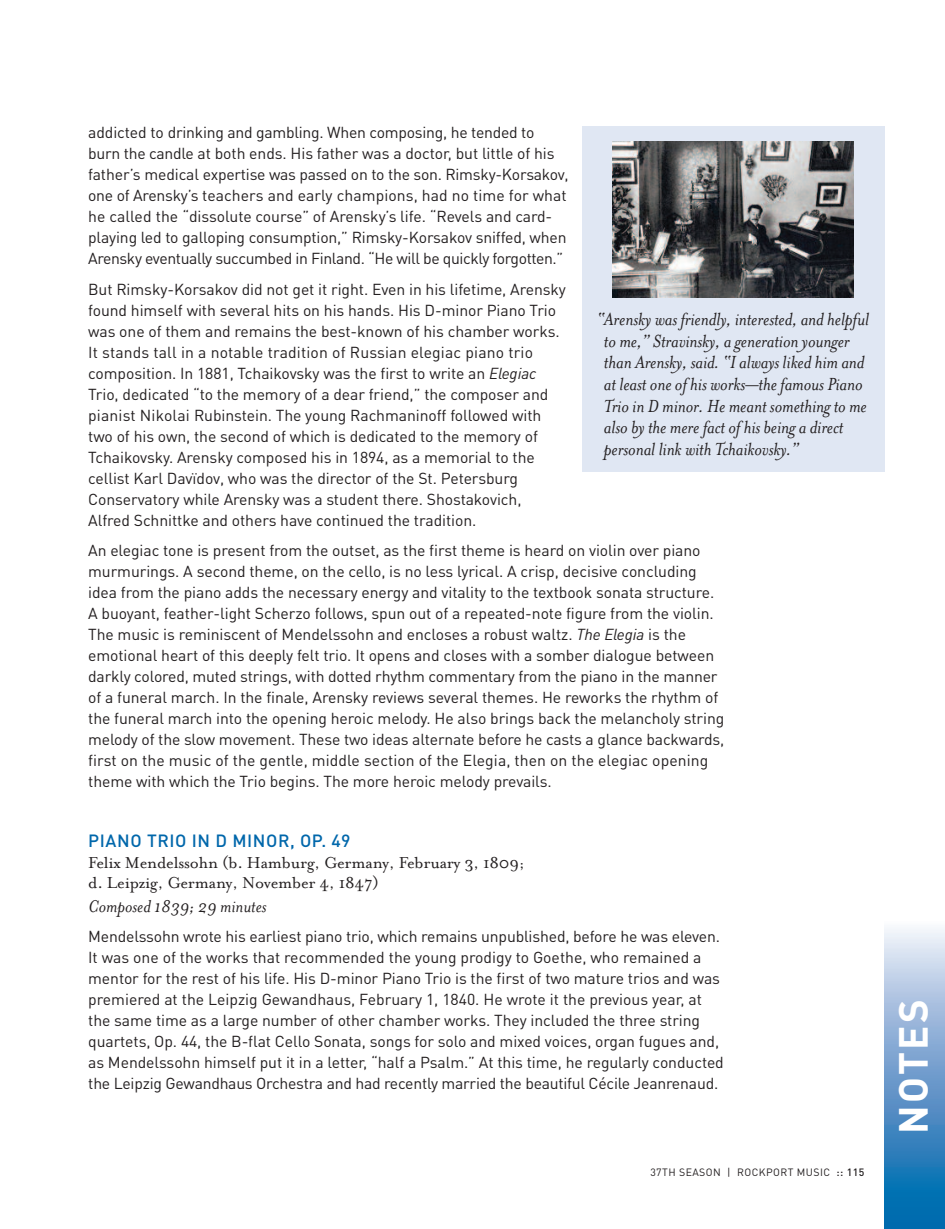
<style>
.page{position:relative;width:945px;height:1229px;background:#fff}
.page>*{position:absolute;margin:0;border:0;box-sizing:border-box;transform-origin:0 0}
.t1{font:700 40.25px "DINOT";letter-spacing:.06em;color:#fff}
.t2{font:italic 20.12px/21.5px "Mrs Eaves";letter-spacing:-.005em;color:#231f20}
.t3{font:italic 19.6px "Mrs Eaves";color:#231f20}
.t4{font:18.2px/20.1px "Mrs Eaves Roman";letter-spacing:-.01em;color:#231f20}
.t5{font:500 17.5px "DINOT";letter-spacing:.035em;color:#0067ab}
.t6{font:15.75px/21px "DINOT";letter-spacing:-.005em;color:#231f20}
.t7{font:10.5px "DINOT";letter-spacing:.04em;color:#231f20}
.s1{font-style:italic}
.s2{font-weight:500}
</style>
<div class="page">
<svg style="left:885px;top:928px;width:60px;height:300px;background:#6da1ce"></svg>
<div style="left:583px;top:126px;width:302px;height:346px;background:#e0e7f3"></div>
<img style="left:613px;top:141px;width:241px;height:156px">
<p class="t6" style="left:88px;top:124px;width:482px">addicted to drinking and gambling. When composing, he tended to burn the candle at both ends. His father was a doctor, but little of his father’s medical expertise was passed on to the son. Rimsky-Korsakov, one of Arensky’s teachers and early champions, had no time for what he called the “dissolute course” of Arensky’s life. “Revels and card&shy;playing led to galloping consumption,” Rimsky-Korsakov sniffed, when Arensky eventually succumbed in Finland. “He will be quickly forgotten.”</p>
<p class="t6" style="left:88px;top:280px;width:479px">But Rimsky-Korsakov did not get it right. Even in his lifetime, Arensky found himself with several hits on his hands. His D-minor Piano Trio was one of them and remains the best-known of his chamber works.<br>It stands tall in a notable tradition of Russian elegiac piano trio composition. In 1881, Tchaikovsky was the first to write an <span class="s1">Elegiac </span>Trio, dedicated “to the memory of a dear friend,” the composer and pianist Nikolai Rubinstein. The young Rachmaninoff followed with two of his own, the second of which is dedicated to the memory of Tchaikovsky. Arensky composed his in 1894, as a memorial to the cellist Karl Davïdov, who was the director of the St. Petersburg Conservatory while Arensky was a student there. Shostakovich, Alfred Schnittke and others have continued the tradition.</p>
<p class="t6" style="left:88px;top:542px;width:638px">An elegiac tone is present from the outset, as the first theme is heard on violin over piano murmurings. A second theme, on the cello, is no less lyrical. A crisp, decisive concluding idea from the piano adds the necessary energy and vitality to the textbook sonata structure.<br>A buoyant, feather-light Scherzo follows, spun out of a repeated-note figure from the violin.<br>The music is reminiscent of Mendelssohn and encloses a robust waltz. <span class="s1">The Elegia</span> is the emotional heart of this deeply felt trio. It opens and closes with a somber dialogue between darkly colored, muted strings, with dotted rhythm commentary from the piano in the manner of a funeral march. In the finale, Arensky reviews several themes. He reworks the rhythm of the funeral march into the opening heroic melody. He also brings back the melancholy string melody of the slow movement. These two ideas alternate before he casts a glance backwards, first on the music of the gentle, middle section of the Elegia, then on the elegiac opening theme with which the Trio begins. The more heroic melody prevails.</p>
<p class="t2" style="left:604px;top:308px;width:267px;text-indent:-7px">“Arensky was friendly, interested, and helpful to me,” Stravinsky, a generation younger than Arensky, said. “I always liked him and at least one ofhis works—the famous Piano Trio in D minor. He meant something to me also by the mere fact ofhis being a direct personal link with Tchaikovsky.”</p>
<p class="t5" style="left:88px;top:835px;width:264px">PIANO TRIO IN D MINOR, OP. 49</p>
<p class="t4" style="left:88px;top:851px;width:438px">Felix Mendelssohn (b. Hamburg, Germany, February 3, 1809; d. Leipzig, Germany, November 4, 1847)</p>
<p class="t3" style="left:88px;top:893px;width:180px">Composed 1839; 29 minutes</p>
<p class="t6" style="left:88px;top:928px;width:637px">Mendelssohn wrote his earliest piano trio, which remains unpublished, before he was eleven.<br>It was one of the works that recommended the young prodigy to Goethe, who remained a mentor for the rest of his life. His D-minor Piano Trio is the first of two mature trios and was premiered at the Leipzig Gewandhaus, February 1, 1840. He wrote it the previous year, at the same time as a large number of other chamber works. They included the three string quartets, Op. 44, the B-flat Cello Sonata, songs for solo and mixed voices, organ fugues and, as Mendelssohn himself put it in a letter, “half a Psalm.” At this time, he regularly conducted the Leipzig Gewandhaus Orchestra and had recently married the beautiful Cécile Jeanrenaud.</p>
<p class="t7" style="left:650px;top:1168px;width:216px">37TH SEASON | ROCKPORT MUSIC <span class="s2">:: 115</span></p>
<h1 class="t1" style="left:899px;top:1134px;width:136px;rotate:-90deg">NOTES</h1>
</div>
